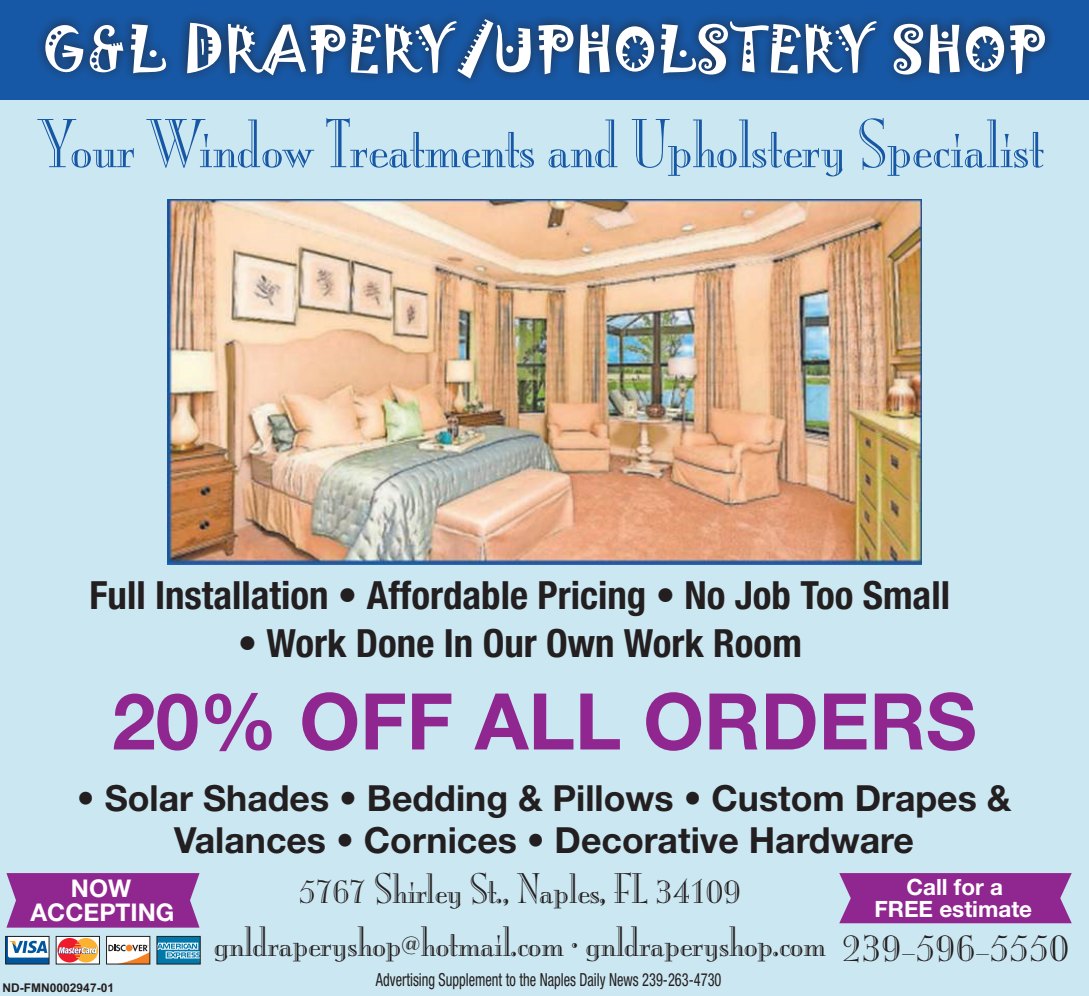
<style>
.page{position:relative;width:1089px;height:996px;background:#fff}
.page>*{position:absolute;margin:0;border:0;box-sizing:border-box;transform-origin:0 0}
.t1{font:700 78.3px "Helvetica Neue LT Pro";color:#90268f}
.t2{font:71.1px "Jokerman Std";color:#fff}
.t3{font:60.9px "Mona Lisa Std Recut";color:#1758a6}
.t4{font:42.9px "Mona Lisa Std Recut";color:#231f20}
.t5{font:700 condensed 39px "Helvetica Neue LT Pro";color:#231f20}
.t6{font:37.8px "Mona Lisa Std Recut";color:#231f20}
.t7{font:700 36px/42px "Helvetica Neue LT Pro";color:#231f20;text-align:center}
.t8{font:700 24.3px/24.3px "Helvetica Neue LT Pro";color:#fff;text-align:center}
.t9{font:700 22.5px/22.5px "Helvetica Neue LT Pro";color:#fff;text-align:center}
.t10{font:condensed 18px "Helvetica Neue LT Pro";color:#231f20;scale:.8 1}
.t11{font:700 12px "Arial MT Std";color:#231f20}
</style>
<div class="page">
<div style="left:0;top:99px;width:1089px;height:897px;background:#cbe7f1"></div>
<div style="left:0;top:0;width:1089px;height:99px;background:#1758a6"></div>
<div style="left:35px;top:8px;width:1021px;height:80px;background:#231f20;opacity:.75"></div>
<svg style="left:839px;top:873px;width:232px;height:50px;background:#922f93"></svg>
<svg style="left:6px;top:873px;width:193px;height:54px;background:#932f94"></svg>
<svg style="left:56px;top:936px;width:44px;height:28px"></svg>
<svg style="left:159px;top:938px;width:39px;height:24px"></svg>
<div style="left:157px;top:936px;width:43px;height:28px;border:1px solid #231f20"></div>
<div style="left:6px;top:936px;width:43px;height:28px;background:linear-gradient(to right,#01579f,#01579f)"></div>
<svg style="left:8px;top:938px;width:39px;height:19px"></svg>
<div style="left:6px;top:936px;width:43px;height:28px;border:1px solid #231f20"></div>
<div style="left:106px;top:936px;width:44px;height:28px;background:#fff"></div>
<svg style="left:108px;top:944px;width:40px;height:18px"></svg>
<div style="left:126px;top:944px;width:7px;height:7px;background:#f58024;border-radius:50%"></div>
<div style="left:106px;top:936px;width:44px;height:28px;border:1px solid #231f20"></div>
<img style="left:168px;top:200px;width:753px;height:365px">
<p class="t2" style="left:43px;top:8px;width:1005px">G&amp;L DRAPERY/UPHOLSTERY SHOP</p>
<p class="t3" style="left:38px;top:108px;width:1007px">Your Window Treatments and Upholstery Specialist</p>
<p class="t5" style="left:90px;top:572px;width:862px">Full Installation • Affordable Pricing • No Job Too Small</p>
<p class="t5" style="left:238px;top:620px;width:565px">• Work Done In Our Own Work Room</p>
<p class="t1" style="left:112px;top:672px;width:866px">20% OFF ALL ORDERS</p>
<p class="t7" style="left:77px;top:776px;width:935px">• Solar Shades • Bedding &amp; Pillows • Custom Drapes &amp;<br>Valances • Cornices • Decorative Hardware</p>
<p class="t9" style="left:874px;top:875px;width:159px">Call for a<br>FREE estimate</p>
<p class="t6" style="left:299px;top:866px;width:444px">5767 Shirley St., Naples, FL 34109</p>
<p class="t6" style="left:214px;top:918px;width:613px">gnldraperyshop@hotmail.com • gnldraperyshop.com</p>
<p class="t4" style="left:841px;top:919px;width:229px">239-596-5550</p>
<p class="t8" style="left:31px;top:875px;width:145px">NOW<br>ACCEPTING</p>
<p class="t11" style="left:3px;top:981px;width:113px">ND-FMN0002947-01</p>
<p class="t10" style="left:376px;top:969px;width:433px">Advertising Supplement to the Naples Daily News 239-263-4730</p>
</div>
